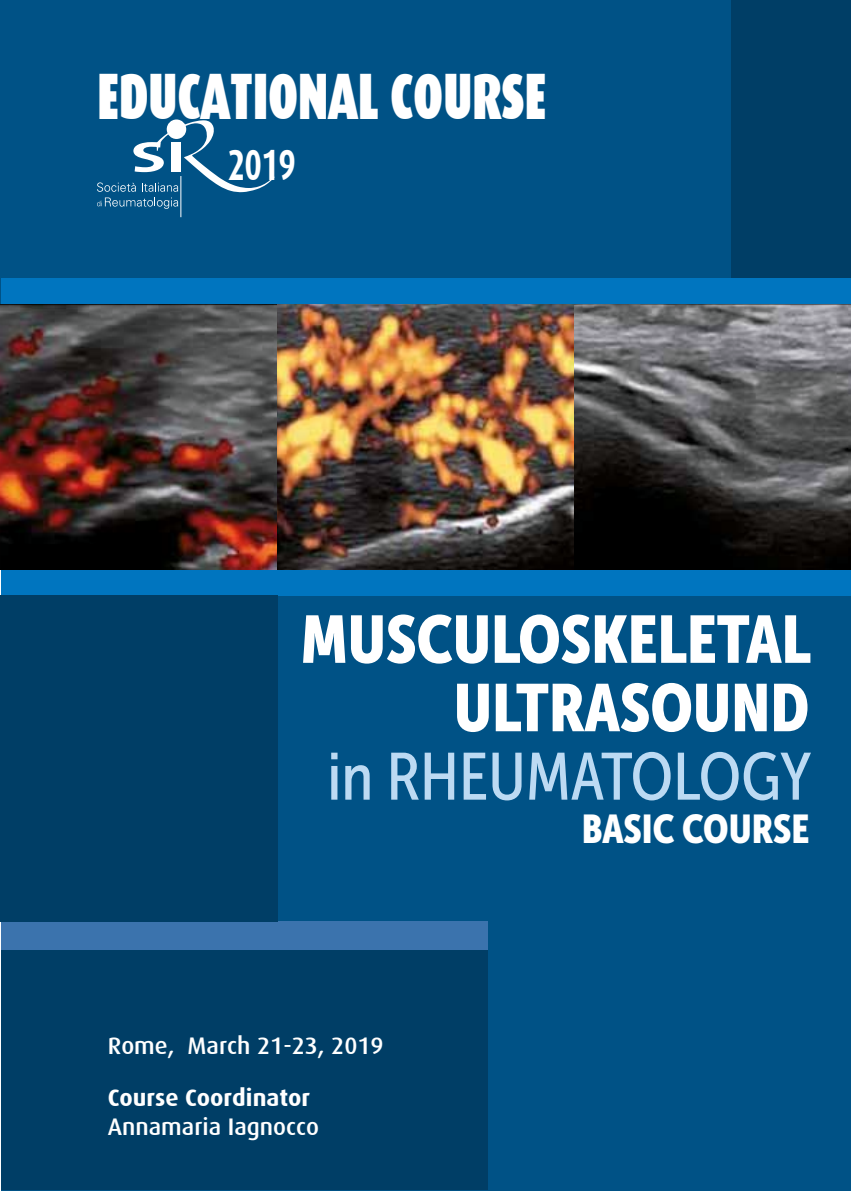
<style>
.page{position:relative;width:851px;height:1191px;background:#fff}
.page>*{position:absolute;margin:0;border:0;box-sizing:border-box;transform-origin:0 0}
.t1{font:66.4px/68.4px "Museo Sans Cond 900";color:#fff;text-align:right}
.t2{font:66.4px "Museo Sans Cond 500";color:#bcdaf3}
.t3{font:900 65.8px "Dax";letter-spacing:-.01em;color:#fff;scale:.71 1}
.t4{font:700 43.8px "Dax";color:#fff;scale:.71 1}
.t5{font:39.8px "Museo Sans Cond 900";color:#fff}
.t6{font:500 24px "Dax";color:#fff}
.t7{font:700 24px "Dax";color:#fff}
</style>
<div class="page">
<div style="left:2px;top:522px;width:848px;height:669px;background:#005286"></div>
<div style="left:0;top:0;width:850px;height:360px;background:#005286"></div>
<div style="left:2px;top:950px;width:486px;height:240px;background:#003e66"></div>
<div style="left:2px;top:278px;width:848px;height:317px;background:#0075bf"></div>
<div style="left:2px;top:921px;width:485px;height:29px;background:#3b73ad"></div>
<div style="left:0;top:595px;width:277px;height:326px;background:#003e66"></div>
<div style="left:731px;top:0;width:119px;height:278px;background:#003e66"></div>
<img style="left:0;top:305px;width:850px;height:265px">
<hr style="left:180px;top:176px;width:1px;height:41px;background:#fff">
<svg style="left:97px;top:120px;width:177px;height:89px"></svg>
<h2 class="t3" style="left:97px;top:59px;width:635px">EDUCATIONAL COURSE</h2>
<h3 class="t4" style="left:228px;top:140px;width:98px">2019</h3>
<h1 class="t1" style="left:301px;top:605px;width:511px">MUSCULOSKELETAL<br>ULTRASOUND</h1>
<h1 class="t2" style="left:327px;top:740px;width:485px">in RHEUMATOLOGY</h1>
<h3 class="t5" style="left:581px;top:806px;width:229px">BASIC COURSE</h3>
<p class="t6" style="left:108px;top:1032px;width:277px">Rome, March 21-23, 2019</p>
<p class="t7" style="left:108px;top:1083px;width:204px">Course Coordinator</p>
<p class="t6" style="left:108px;top:1112px;width:213px">Annamaria Iagnocco</p>
</div>
